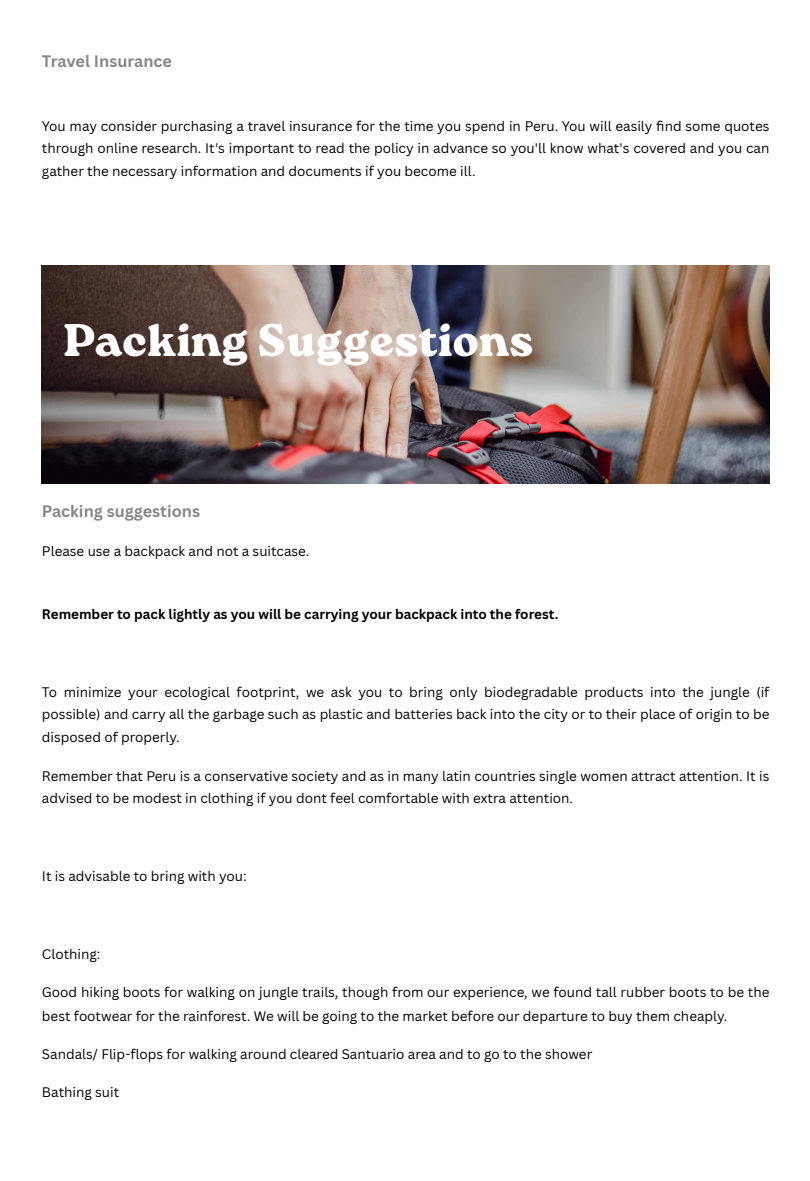
<style>
.page{position:relative;width:810px;height:1181px;background:#fff}
.page>*{position:absolute;margin:0;border:0;box-sizing:border-box;transform-origin:0 0}
.t1{font:800 45.6px "Roca One";color:#fff}
.t2{font:700 16.2px "Canva Sans";color:#878787}
.t3{font:13.5px/22.2px "Canva Sans";color:#000;text-align:justify}
.t4{font:700 13.5px "Canva Sans";color:#000}
</style>
<div class="page">
<img style="left:42px;top:265px;width:728px;height:219px">
<h1 class="t2" style="left:42px;top:50px;width:131px">Travel Insurance</h1>
<p class="t3" style="left:42px;top:114px;width:729px;line-height:22.8px">You may consider purchasing a travel insurance for the time you spend in Peru. You will easily fi nd some quotes through online research. It's important to read the policy in advance so you'll know what's covered and you can gather the necessary information and documents if you become ill.</p>
<p class="t1" style="left:64px;top:313px;width:472px">Packing Suggestions</p>
<h1 class="t2" style="left:42px;top:500px;width:160px">Packing suggestions</h1>
<p class="t3" style="left:42px;top:539px;width:269px">Please use a backpack and not a suitcase.</p>
<p class="t4" style="left:42px;top:605px;width:518px">Remember to pack lightly as you will be carrying your backpack into the forest.</p>
<p class="t3" style="left:42px;top:680px;width:729px">To minimize your ecological footprint, we ask you to bring only biodegradable products into the jungle (if possible) and carry all the garbage such as plastic and batteries back into the city or to their place of origin to be disposed of properly.</p>
<p class="t3" style="left:42px;top:764px;width:729px">Remember that Peru is a conservative society and as in many latin countries single women attract attention. It is advised to be modest in clothing if you dont feel comfortable with extra attention.</p>
<p class="t3" style="left:42px;top:864px;width:206px">It is advisable to bring with you:</p>
<p class="t3" style="left:42px;top:942px;width:60px">Clothing:</p>
<p class="t3" style="left:42px;top:980px;width:729px;line-height:23.2px">Good hiking boots for walking on jungle trails, though from our experience, we found tall rubber boots to be the best footwear for the rainforest. We will be going to the market before our departure to buy them cheaply.</p>
<p class="t3" style="left:42px;top:1042px;width:552px">Sandals/ Flip-flops for walking around cleared Santuario area and to go to the shower</p>
<p class="t3" style="left:42px;top:1081px;width:79px">Bathing suit</p>
</div>
